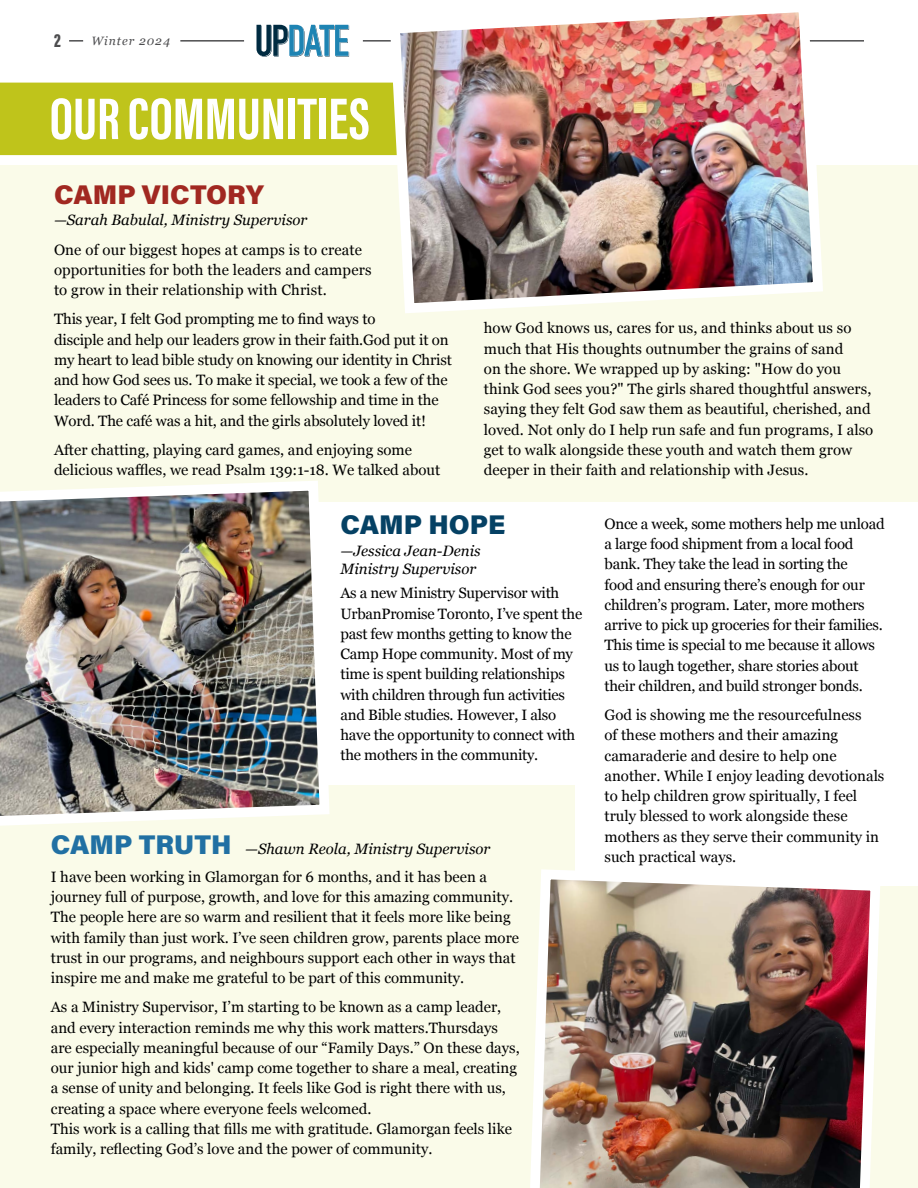
<style>
.page{position:relative;width:918px;height:1188px;background:#fff}
.page>*{position:absolute;margin:0;border:0;box-sizing:border-box;transform-origin:0 0}
.t1{font:700 60.3px "Acumin Pro Extra Cond";color:#fff}
.t2{font:900 27px "Acumin Pro";color:#a12821}
.t3{font:900 27px "Acumin Pro";color:#054164}
.t4{font:900 19.5px "Acumin Pro Extra Cond";color:#4d4d4f}
.t5{font:15px/20.2px "Georgia";color:#000}
.t6{font:italic 15px/18px "Georgia";color:#000}
.t7{font:italic 12.15px "Georgia";letter-spacing:.08em;color:#4d4d4f}
.s1{font-family:"Acumin Pro";font-weight:900;font-size:27px;color:#2170a3}
.s2{font-style:italic}
</style>
<div class="page">
<svg style="left:257px;top:25px;width:92px;height:32px"></svg>
<hr style="left:180px;top:40px;width:64px;height:2px;background:#4d4d4f">
<svg style="left:69px;top:40px;width:14px;height:2px"></svg>
<hr style="left:363px;top:40px;width:501px;height:2px;background:#4d4d4f">
<div style="left:0;top:166px;width:918px;height:336px;background:#fafbe9"></div>
<div style="left:0;top:749px;width:918px;height:439px;background:#fafbe9"></div>
<div style="left:576px;top:691px;width:342px;height:194px;background:#fff"></div>
<div style="left:308px;top:645px;width:326px;height:140px;background:#fff"></div>
<img style="left:0;top:481px;width:330px;height:345px">
<svg style="left:0;top:82px;width:385px;height:84px;background:#c7cc39"></svg>
<img style="left:385px;top:12px;width:443px;height:301px">
<img style="left:530px;top:864px;width:355px;height:324px">
<h3 class="t4" style="left:54px;top:28px;width:8px">2</h3>
<p class="t7" style="left:92px;top:32px;width:80px">Winter 2024</p>
<h1 class="t1" style="left:50px;top:82px;width:322px">OUR COMMUNITIES</h1>
<h2 class="t2" style="left:54px;top:175px;width:211px">CAMP VICTORY</h2>
<p class="t6" style="left:54px;top:211px;width:255px">—Sarah Babulal, Ministry Supervisor</p>
<p class="t5" style="left:54px;top:239px;width:319px">One of our biggest hopes at camps is to create opportunities for both the leaders and campers to grow in their relationship with Christ.</p>
<p class="t5" style="left:54px;top:309px;width:399px">This year, I felt God prompting me to find ways to<br>disciple and help our leaders grow in their faith.God put it on my heart to lead bible study on knowing our identity in Christ and how God sees us. To make it special, we took a few of the leaders to Café Princess for some fellowship and time in the Word. The café was a hit, and the girls absolutely loved it!</p>
<p class="t5" style="left:54px;top:439px;width:388px">After chatting, playing card games, and enjoying some delicious waffles, we read Psalm 139:1-18. We talked about</p>
<p class="t5" style="left:484px;top:318px;width:391px">how God knows us, cares for us, and thinks about us so much that His thoughts outnumber the grains of sand<br>on the shore. We wrapped up by asking: "How do you think God sees you?" The girls shared thoughtful answers, saying they felt God saw them as beautiful, cherished, and loved. Not only do I help run safe and fun programs, I also get to walk alongside these youth and watch them grow deeper in their faith and relationship with Jesus.</p>
<h2 class="t3" style="left:340px;top:506px;width:166px">CAMP HOPE</h2>
<p class="t6" style="left:340px;top:541px;width:142px">—Jessica Jean-Denis<br>Ministry Supervisor</p>
<p class="t5" style="left:340px;top:582px;width:243px">As a new Ministry Supervisor with UrbanPromise Toronto, I’ve spent the past few months getting to know the Camp Hope community. Most of my time is spent building relationships with children through fun activities and Bible studies. However, I also have the opportunity to connect with the mothers in the community.</p>
<p class="t5" style="left:51px;top:835px;width:441px;line-height:27.8px"><span class="s1">CAMP TRUTH</span> <span class="s2">—Shawn Reola, Ministry Supervisor<br></span>I have been working in Glamorgan for 6 months, and it has been a</p>
<p class="t5" style="left:51px;top:886px;width:470px">journey full of purpose, growth, and love for this amazing community.<br>The people here are so warm and resilient that it feels more like being with family than just work. I’ve seen children grow, parents place more trust in our programs, and neighbours support each other in ways that inspire me and make me grateful to be part of this community.</p>
<p class="t5" style="left:51px;top:997px;width:470px">As a Ministry Supervisor, I’m starting to be known as a camp leader, and every interaction reminds me why this work matters.Thursdays are especially meaningful because of our “Family Days.” On these days, our junior high and kids' camp come together to share a meal, creating a sense of unity and belonging. It feels like God is right there with us, creating a space where everyone feels welcomed.<br>This work is a calling that fills me with gratitude. Glamorgan feels like family, reflecting God’s love and the power of community.</p>
<p class="t5" style="left:605px;top:513px;width:282px">Once a week, some mothers help me unload a large food shipment from a local food bank. They take the lead in sorting the<br>food and ensuring there’s enough for our children’s program. Later, more mothers arrive to pick up groceries for their families.<br>This time is special to me because it allows us to laugh together, share stories about their children, and build stronger bonds.</p>
<p class="t5" style="left:605px;top:704px;width:281px">God is showing me the resourcefulness<br>of these mothers and their amazing camaraderie and desire to help one another. While I enjoy leading devotionals to help children grow spiritually, I feel truly blessed to work alongside these mothers as they serve their community in such practical ways.</p>
</div>
